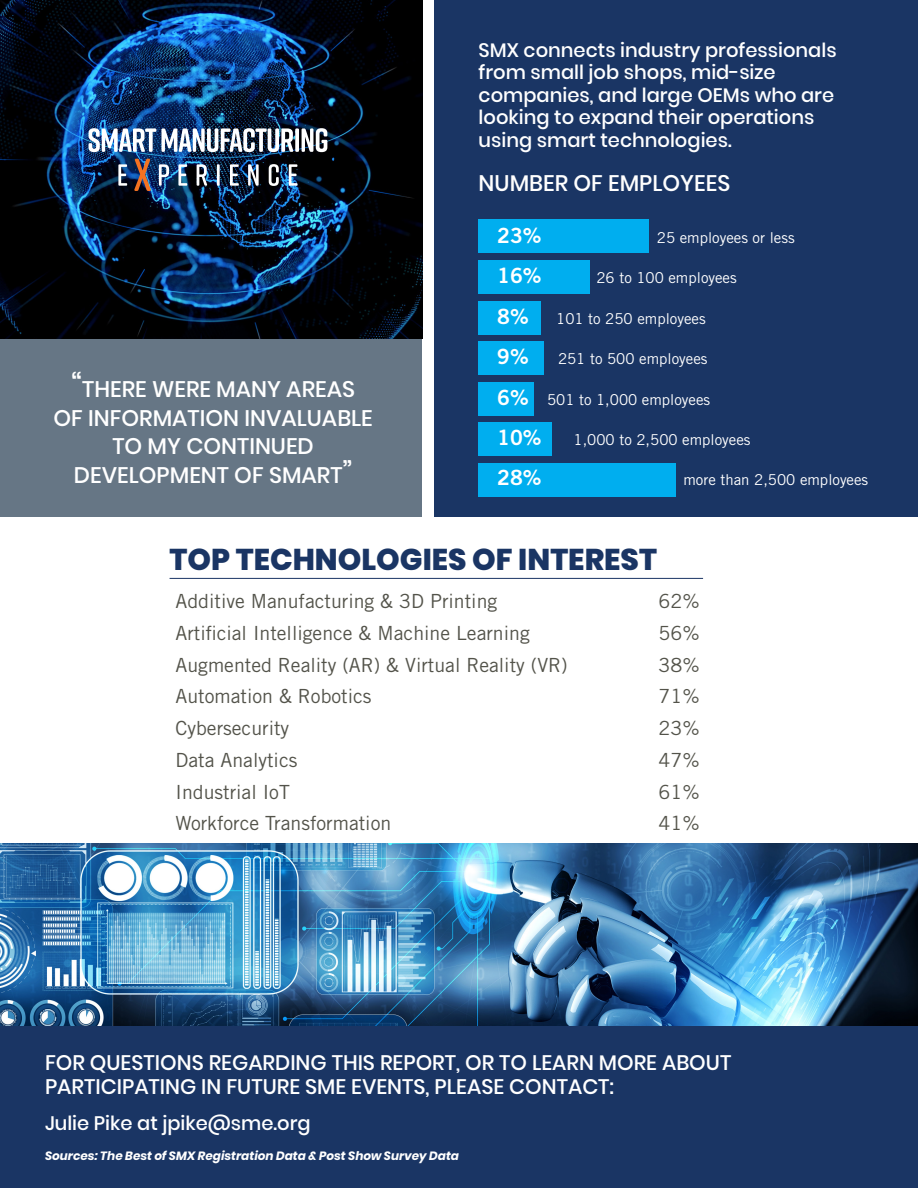
<style>
.page{position:relative;width:918px;height:1188px;background:#fff}
.page>*{position:absolute;margin:0;border:0;box-sizing:border-box;transform-origin:0 0}
.t1{font:800 30px "Poppins";color:#1a3564}
.Body_Text{font:500 22.5px/28.5px "Poppins";color:#fff;text-align:center}
.t2{font:500 21px/24px "Poppins";color:#fff}
.t3{font:21px "Trade Gothic LT Std Bd 2";color:#fff}
.t4{font:19.5px "Trade Gothic LT Std";color:#53534a}
.Body_Text-2{font:500 19.5px/22.5px "Poppins";color:#fff}
.t5{font:15px "Trade Gothic LT Std";color:#fff}
.t6{font:italic 700 12px "Poppins";color:#fff}
.s1{font-size:31.5px}
.s2{font-size:28.5px}
.s3{font-family:"Trade Gothic LT Std Bd 2";font-size:21px}
</style>
<div class="page">
<div style="left:434px;top:0;width:484px;height:517px;background:#1a3564"></div>
<div style="left:0;top:0;width:422px;height:517px;background:#667685"></div>
<hr style="left:170px;top:578px;width:533px;height:1px;background:#1a3564">
<div style="left:479px;top:463px;width:197px;height:33px;background:#00aeef"></div>
<div style="left:479px;top:423px;width:73px;height:33px;background:#00aeef"></div>
<div style="left:479px;top:382px;width:55px;height:33px;background:#00aeef"></div>
<div style="left:479px;top:342px;width:65px;height:33px;background:#00aeef"></div>
<div style="left:479px;top:301px;width:62px;height:33px;background:#00aeef"></div>
<div style="left:479px;top:260px;width:111px;height:33px;background:#00aeef"></div>
<div style="left:479px;top:220px;width:170px;height:33px;background:#00aeef"></div>
<img style="left:0;top:0;width:422px;height:339px">
<img style="left:89px;top:128px;width:204px;height:24px">
<svg style="left:295px;top:128px;width:4px;height:24px"></svg>
<svg style="left:302px;top:128px;width:25px;height:24px"></svg>
<svg style="left:118px;top:164px;width:9px;height:22px"></svg>
<svg style="left:134px;top:159px;width:17px;height:32px"></svg>
<svg style="left:159px;top:164px;width:10px;height:22px"></svg>
<svg style="left:178px;top:164px;width:9px;height:22px"></svg>
<svg style="left:197px;top:164px;width:10px;height:22px"></svg>
<hr style="left:217px;top:164px;width:3px;height:22px;background:#fff">
<svg style="left:230px;top:164px;width:9px;height:22px"></svg>
<svg style="left:248px;top:164px;width:11px;height:22px"></svg>
<svg style="left:269px;top:164px;width:10px;height:22px"></svg>
<svg style="left:289px;top:164px;width:9px;height:22px"></svg>
<img style="left:0;top:843px;width:918px;height:184px">
<div style="left:0;top:1027px;width:918px;height:161px;background:#1a3564"></div>
<p class="Body_Text" style="left:53px;top:375px;width:321px"><span class="s1">“</span>THERE WERE MANY AREAS<br>OF INFORMATION INVALUABLE<br>TO MY CONTINUED<br>DEVELOPMENT OF SMART<span class="s2">”</span></p>
<p class="Body_Text-2" style="left:479px;top:39px;width:360px">SMX connects industry professionals from small job shops, mid-size companies, and large OEMs who are looking to expand their operations using smart technologies.</p>
<p class="Body_Text" style="left:479px;top:169px;width:253px">NUMBER OF EMPLOYEES</p>
<p class="t3" style="left:497px;top:222px;width:46px">23%</p>
<p class="t5" style="left:657px;top:228px;width:139px">25 employees or less</p>
<p class="t3" style="left:497px;top:263px;width:46px">16%</p>
<p class="t5" style="left:596px;top:269px;width:142px">26 to 100 employees</p>
<p class="t3" style="left:497px;top:303px;width:33px">8%</p>
<p class="t5" style="left:556px;top:309px;width:151px">101 to 250 employees</p>
<p class="t3" style="left:497px;top:344px;width:33px">9%</p>
<p class="t5" style="left:558px;top:350px;width:151px">251 to 500 employees</p>
<p class="t5" style="left:497px;top:390px;width:215px"><span class="s3">6%</span> 501 to 1,000 employees</p>
<p class="t3" style="left:497px;top:424px;width:46px">10%</p>
<p class="t5" style="left:574px;top:431px;width:179px">1,000 to 2,500 employees</p>
<p class="t3" style="left:497px;top:465px;width:46px">28%</p>
<p class="t5" style="left:683px;top:471px;width:186px">more than 2,500 employees</p>
<p class="t1" style="left:170px;top:543px;width:489px">TOP TECHNOLOGIES OF INTEREST</p>
<p class="t4" style="left:176px;top:590px;width:323px">Additive Manufacturing &amp; 3D Printing</p>
<p class="t4" style="left:659px;top:590px;width:43px">62%</p>
<p class="t4" style="left:176px;top:621px;width:356px">Artificial Intelligence &amp; Machine Learning</p>
<p class="t4" style="left:659px;top:621px;width:43px">56%</p>
<p class="t4" style="left:176px;top:653px;width:394px">Augmented Reality (AR) &amp; Virtual Reality (VR)</p>
<p class="t4" style="left:659px;top:653px;width:43px">38%</p>
<p class="t4" style="left:176px;top:685px;width:198px">Automation &amp; Robotics</p>
<p class="t4" style="left:659px;top:685px;width:43px">71%</p>
<p class="t4" style="left:176px;top:717px;width:115px">Cybersecurity</p>
<p class="t4" style="left:659px;top:717px;width:43px">23%</p>
<p class="t4" style="left:176px;top:748px;width:123px">Data Analytics</p>
<p class="t4" style="left:659px;top:748px;width:43px">47%</p>
<p class="t4" style="left:176px;top:780px;width:116px">Industrial IoT</p>
<p class="t4" style="left:659px;top:780px;width:43px">61%</p>
<p class="t4" style="left:176px;top:812px;width:217px">Workforce Transformation</p>
<p class="t4" style="left:659px;top:812px;width:43px">41%</p>
<p class="t2" style="left:45px;top:1050px;width:688px">FOR QUESTIONS REGARDING THIS REPORT, OR TO LEARN MORE ABOUT<br>PARTICIPATING IN FUTURE SME EVENTS, PLEASE CONTACT:</p>
<p class="Body_Text-2" style="left:45px;top:1112px;width:267px">Julie Pike at jpike@sme.org</p>
<p class="t6" style="left:45px;top:1149px;width:416px">Sources: The Best of SMX Registration Data &amp; Post Show Survey Data</p>
</div>
